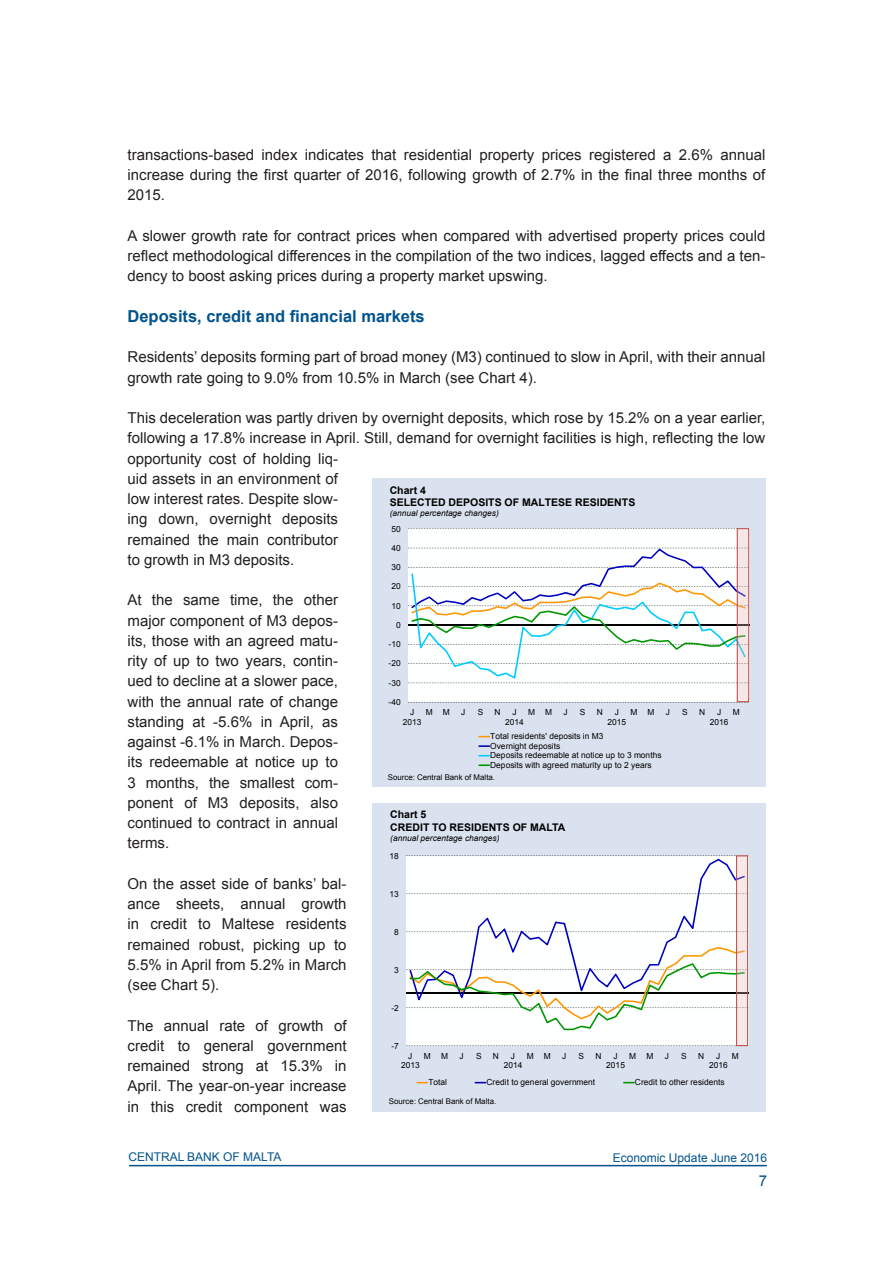
<style>
.page{position:relative;width:893px;height:1263px;background:#fff}
.page>*{position:absolute;margin:0;border:0;box-sizing:border-box;transform-origin:0 0}
.QR_Subhead_Level_1{font:700 16.5px "Arial";color:#00538d}
.QR_Normal_Text{font:15px/20.2px "Arial";color:#231f20;text-align:justify}
.t1{font:15px "Arial";color:#00538d}
.t2{font:12px "Arial";color:#00538d}
.t3{font:700 10.5px/12.1px "Arial";color:#000}
.t4{font:8.4px/9.6px "Arial";color:#000;text-align:center}
.t5{font:italic 8.4px "Arial";color:#000}
.t6{font:7.8px "Arial";letter-spacing:.005em;color:#000}
</style>
<div class="page">
<hr style="left:129px;top:1165px;width:638px;height:1px;background:#00538d">
<div style="left:372px;top:478px;width:393px;height:309px;background:#dbe2ef"></div>
<hr style="left:408px;top:625px;width:341px;height:1px;background:#000">
<svg style="left:478px;top:736px;width:12px;height:1px"></svg>
<svg style="left:478px;top:745px;width:12px;height:2px"></svg>
<svg style="left:478px;top:755px;width:12px;height:1px"></svg>
<svg style="left:478px;top:764px;width:12px;height:2px"></svg>
<svg style="left:411px;top:528px;width:338px;height:174px;background:#eff2f2"></svg>
<div style="left:372px;top:803px;width:393px;height:308px;background:#dbe2ef"></div>
<hr style="left:406px;top:992px;width:342px;height:1px;background:#000">
<svg style="left:416px;top:1082px;width:12px;height:1px"></svg>
<svg style="left:623px;top:1082px;width:12px;height:1px"></svg>
<svg style="left:409px;top:855px;width:339px;height:191px;background:#f2f2f3"></svg>
<p class="QR_Normal_Text" style="left:128px;top:145px;width:639px">transactions-based index indicates that residential property prices registered a 2.6% annual increase during the first quarter of 2016, following growth of 2.7% in the final three months of 2015.</p>
<p class="QR_Normal_Text" style="left:128px;top:226px;width:639px">A slower growth rate for contract prices when compared with advertised property prices could reflect methodological differences in the compilation of the two indices, lagged effects and a ten&shy;dency to boost asking prices during a property market upswing.</p>
<p class="QR_Subhead_Level_1" style="left:128px;top:305px;width:299px">Deposits, credit and financial markets</p>
<p class="QR_Normal_Text" style="left:128px;top:347px;width:639px">Residents’ deposits forming part of broad money (M3) continued to slow in April, with their annual growth rate going to 9.0% from 10.5% in March (see Chart 4).</p>
<p class="QR_Normal_Text" style="left:128px;top:408px;width:639px;text-align:left">This deceleration was partly driven by overnight deposits, which rose by 15.2% on a year earlier, following a 17.8% increase in April. Still, demand for overnight facilities is high, reflecting the low opportunity cost of holding liq-<br>uid assets in an environment of<br>low interest rates. Despite slow-<br>ing down, overnight deposits<br>remained the main contributor<br>to growth in M3 deposits.</p>
<p class="QR_Normal_Text" style="left:128px;top:590px;width:212px">At the same time, the other major component of M3 depos&shy;its, those with an agreed matu&shy;rity of up to two years, contin&shy;ued to decline at a slower pace, with the annual rate of change standing at -5.6% in April, as against -6.1% in March. Depos&shy;its redeemable at notice up to 3 months, the smallest com&shy;ponent of M3 deposits, also continued to contract in annual terms.</p>
<p class="QR_Normal_Text" style="left:128px;top:874px;width:220px">On the asset side of banks’ bal&shy;ance sheets, annual growth in credit to Maltese residents remained robust, picking up to 5.5% in April from 5.2% in March (see Chart 5).</p>
<p class="QR_Normal_Text" style="left:128px;top:1015px;width:220px">The annual rate of growth of credit to general government remained strong at 15.3% in April. The year-on-year increase in this credit component was</p>
<p class="t3" style="left:390px;top:484px;width:247px">Chart 4<br>SELECTED DEPOSITS OF MALTESE RESIDENTS</p>
<p class="t5" style="left:390px;top:508px;width:111px">(annual percentage changes)</p>
<p class="t4" style="left:391px;top:524px;width:11px">50</p>
<p class="t4" style="left:391px;top:543px;width:11px">40</p>
<p class="t4" style="left:391px;top:562px;width:11px">30</p>
<p class="t4" style="left:391px;top:582px;width:11px">20</p>
<p class="t4" style="left:391px;top:601px;width:11px">10</p>
<p class="t4" style="left:396px;top:620px;width:6px">0</p>
<p class="t4" style="left:389px;top:639px;width:14px">-10</p>
<p class="t4" style="left:389px;top:659px;width:14px">-20</p>
<p class="t4" style="left:389px;top:678px;width:14px">-30</p>
<p class="t4" style="left:389px;top:697px;width:14px">-40</p>
<p class="t4" style="left:403px;top:707px;width:20px">J<br>2013</p>
<p class="t4" style="left:426px;top:707px;width:26px">M M</p>
<p class="t4" style="left:461px;top:707px;width:6px">J</p>
<p class="t4" style="left:478px;top:707px;width:7px">S</p>
<p class="t4" style="left:494px;top:707px;width:8px">N</p>
<p class="t4" style="left:505px;top:707px;width:20px">J<br>2014</p>
<p class="t4" style="left:528px;top:707px;width:26px">M M</p>
<p class="t4" style="left:564px;top:707px;width:6px">J</p>
<p class="t4" style="left:580px;top:707px;width:7px">S</p>
<p class="t4" style="left:597px;top:707px;width:8px">N</p>
<p class="t4" style="left:608px;top:707px;width:20px">J<br>2015</p>
<p class="t4" style="left:630px;top:707px;width:26px">M M</p>
<p class="t4" style="left:666px;top:707px;width:6px">J</p>
<p class="t4" style="left:682px;top:707px;width:7px">S</p>
<p class="t4" style="left:699px;top:707px;width:8px">N</p>
<p class="t4" style="left:710px;top:707px;width:20px">J<br>2016</p>
<p class="t4" style="left:733px;top:707px;width:8px">M</p>
<p class="t4" style="left:490px;top:732px;width:173px;text-align:left">Total residents' deposits in M3<br>Overnight deposits<br>Deposits redeemable at notice up to 3 months Deposits with agreed maturity up to 2 years</p>
<p class="t6" style="left:388px;top:772px;width:109px">Source: Central Bank of Malta.</p>
<p class="t3" style="left:390px;top:809px;width:177px">Chart 5<br>CREDIT TO RESIDENTS OF MALTA</p>
<p class="t5" style="left:390px;top:832px;width:111px">(annual percentage changes)</p>
<p class="t4" style="left:389px;top:851px;width:11px">18</p>
<p class="t4" style="left:389px;top:889px;width:11px">13</p>
<p class="t4" style="left:394px;top:927px;width:6px">8</p>
<p class="t4" style="left:394px;top:965px;width:6px">3</p>
<p class="t4" style="left:391px;top:1003px;width:9px">-2</p>
<p class="t4" style="left:391px;top:1041px;width:9px">-7</p>
<p class="t4" style="left:401px;top:1051px;width:20px">J<br>2013</p>
<p class="t4" style="left:424px;top:1051px;width:26px">M M</p>
<p class="t4" style="left:460px;top:1051px;width:6px">J</p>
<p class="t4" style="left:476px;top:1051px;width:7px">S</p>
<p class="t4" style="left:493px;top:1051px;width:8px">N</p>
<p class="t4" style="left:504px;top:1051px;width:20px">J<br>2014</p>
<p class="t4" style="left:527px;top:1051px;width:26px">M M</p>
<p class="t4" style="left:562px;top:1051px;width:6px">J</p>
<p class="t4" style="left:579px;top:1051px;width:7px">S</p>
<p class="t4" style="left:595px;top:1051px;width:8px">N</p>
<p class="t4" style="left:606px;top:1051px;width:20px">J<br>2015</p>
<p class="t4" style="left:629px;top:1051px;width:26px">M M</p>
<p class="t4" style="left:665px;top:1051px;width:6px">J</p>
<p class="t4" style="left:681px;top:1051px;width:7px">S</p>
<p class="t4" style="left:698px;top:1051px;width:8px">N</p>
<p class="t4" style="left:709px;top:1051px;width:20px">J<br>2016</p>
<p class="t4" style="left:732px;top:1051px;width:8px">M</p>
<p class="t4" style="left:428px;top:1078px;width:20px">Total</p>
<p class="t4" style="left:487px;top:1078px;width:110px">Credit to general government</p>
<p class="t4" style="left:635px;top:1078px;width:91px">Credit to other residents</p>
<p class="t6" style="left:389px;top:1096px;width:109px">Source: Central Bank of Malta.</p>
<p class="t2" style="left:128px;top:1149px;width:155px">CENTRAL BANK OF MALTA</p>
<p class="t2" style="left:613px;top:1150px;width:156px">Economic Update June 2016</p>
<p class="t1" style="left:759px;top:1171px;width:10px">7</p>
</div>
